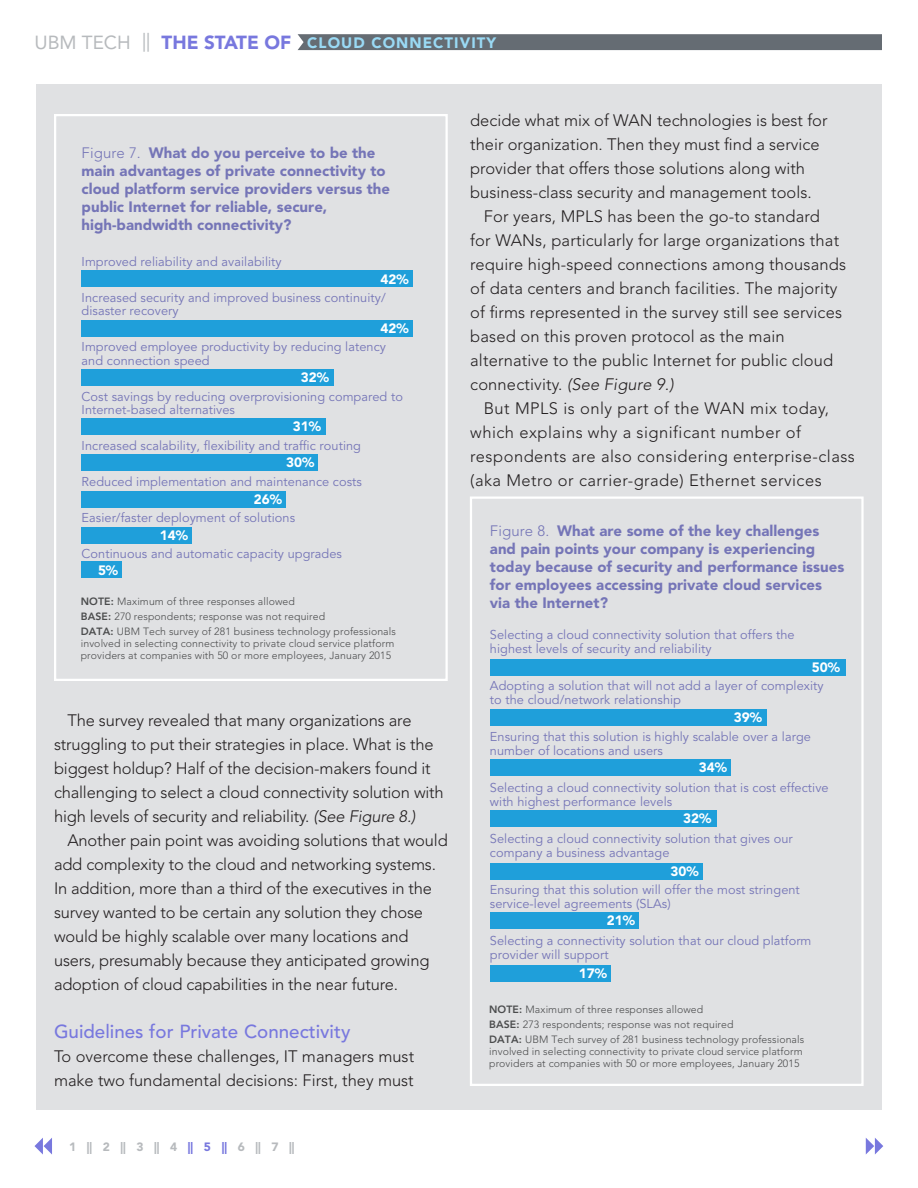
<style>
.page{position:relative;width:918px;height:1188px;background:#fff}
.page>*{position:absolute;margin:0;border:0;box-sizing:border-box;transform-origin:0 0}
._5_top_banner_text{font:900 18.9px "Avenir LT Std";color:#7878de}
._2_subhead{font:500 18.75px "Avenir LT Std";color:#7878de}
._1_text{font:300 16.5px/24px "Avenir LT Std";color:#231f20}
._1_text-2{font:300 16.5px/24px "Avenir LT Std";letter-spacing:.03em;color:#231f20}
.t1{font:900 15px/18px "Avenir LT Std";color:#7575b7}
._5_top_banner_text-2{font:900 15px "Avenir LT Std";letter-spacing:.07em;color:#9adaf5}
.t2{font:300 15px "Avenir LT Std";letter-spacing:.01em;color:#7575b7}
.t3{font:900 13.5px "Avenir LT Std";color:#fff}
.t4{font:12.75px/13.5px "Avenir LT Std";letter-spacing:.005em;color:#7575b7}
._5_page_numbers{font:900 12px "Avenir LT Std";color:#b7babd}
.t5{font:300 10.5px/15px "Avenir LT Std";letter-spacing:.01em;color:#4b4c4d}
.s1{font-weight:400;color:#b7babd}
.s2{font-weight:800}
.s3{font-style:italic}
.s4{color:#7878de}
</style>
<div class="page">
<div style="left:36px;top:84px;width:846px;height:1026px;background:#e0e1e3"></div>
<svg style="left:34px;top:1138px;width:18px;height:17px"></svg>
<div style="left:298px;top:34px;width:584px;height:16px;background:#656c73"></div>
<svg style="left:866px;top:1138px;width:17px;height:17px"></svg>
<div style="left:490px;top:659px;width:355px;height:16px;background:#1f9fda"></div>
<div style="left:490px;top:709px;width:276px;height:16px;background:#1f9fda"></div>
<div style="left:490px;top:759px;width:241px;height:17px;background:#1f9fda"></div>
<div style="left:490px;top:810px;width:226px;height:16px;background:#1f9fda"></div>
<div style="left:490px;top:864px;width:212px;height:16px;background:#1f9fda"></div>
<div style="left:490px;top:913px;width:148px;height:16px;background:#1f9fda"></div>
<div style="left:490px;top:965px;width:120px;height:16px;background:#1f9fda"></div>
<div style="left:470px;top:496px;width:394px;height:590px;border:2px solid #fff"></div>
<div style="left:82px;top:271px;width:331px;height:16px;background:#1f9fda"></div>
<div style="left:82px;top:321px;width:331px;height:16px;background:#1f9fda"></div>
<div style="left:82px;top:369px;width:252px;height:17px;background:#1f9fda"></div>
<div style="left:82px;top:419px;width:244px;height:16px;background:#1f9fda"></div>
<div style="left:82px;top:454px;width:236px;height:16px;background:#1f9fda"></div>
<div style="left:82px;top:491px;width:204px;height:16px;background:#1f9fda"></div>
<div style="left:82px;top:527px;width:110px;height:16px;background:#1f9fda"></div>
<div style="left:82px;top:562px;width:40px;height:16px;background:#1f9fda"></div>
<div style="left:54px;top:114px;width:394px;height:567px;border:2px solid #fff"></div>
<p class="_5_top_banner_text" style="left:34px;top:31px;width:258px"><span class="s1">UBM TECH ||</span> THE STATE OF</p>
<p class="_5_top_banner_text-2" style="left:307px;top:34px;width:190px">CLOUD CONNECTIVITY</p>
<p class="t1" style="left:82px;top:144px;width:310px;text-indent:67px">What do you perceive to be the main advantages of private connectivity to cloud platform service providers versus the public Internet for reliable, secure, high-bandwidth connectivity?</p>
<p class="t2" style="left:82px;top:144px;width:61px">Figure 7.</p>
<p class="t4" style="left:82px;top:255px;width:202px">Improved reliability and availability</p>
<p class="t4" style="left:82px;top:291px;width:306px">Increased security and improved business continuity/ disaster recovery</p>
<p class="t4" style="left:82px;top:340px;width:306px">Improved employee productivity by reducing latency and connection speed</p>
<p class="t4" style="left:82px;top:390px;width:323px">Cost savings by reducing overprovisioning compared to<br>Internet-based alternatives</p>
<p class="t4" style="left:82px;top:439px;width:281px">Increased scalability, flexibility and traffic routing</p>
<p class="t4" style="left:82px;top:475px;width:282px">Reduced implementation and maintenance costs</p>
<p class="t4" style="left:82px;top:511px;width:215px">Easier/faster deployment of solutions</p>
<p class="t4" style="left:82px;top:547px;width:262px">Continuous and automatic capacity upgrades</p>
<p class="t3" style="left:380px;top:271px;width:30px">42%</p>
<p class="t3" style="left:380px;top:321px;width:30px">42%</p>
<p class="t3" style="left:301px;top:369px;width:30px">32%</p>
<p class="t3" style="left:293px;top:418px;width:30px">31%</p>
<p class="t3" style="left:286px;top:454px;width:30px">30%</p>
<p class="t3" style="left:254px;top:491px;width:30px">26%</p>
<p class="t3" style="left:160px;top:527px;width:30px">14%</p>
<p class="t3" style="left:98px;top:562px;width:22px">5%</p>
<p class="t5" style="left:81px;top:594px;width:317px"><span class="s2">NOTE:</span> Maximum of three responses allowed<br><span class="s2">BASE:</span> 270 respondents; response was not required<br><span class="s2">DATA:</span> UBM Tech survey of 281 business technology professionals</p>
<p class="t5" style="left:81px;top:637px;width:315px;line-height:12px">involved in selecting connectivity to private cloud service platform providers at companies with 50 or more employees, January 2015</p>
<p class="_1_text" style="left:54px;top:708px;width:391px;text-indent:14px">The survey revealed that many organizations are struggling to put their strategies in place. What is the biggest holdup? Half of the decision-makers found it challenging to select a cloud connectivity solution with high levels of security and reliability. <span class="s3">(See Figure 8.)</span></p>
<p class="_1_text" style="left:54px;top:828px;width:395px;text-indent:14px">Another pain point was avoiding solutions that would add complexity to the cloud and networking systems.<br>In addition, more than a third of the executives in the survey wanted to be certain any solution they chose would be highly scalable over many locations and users, presumably because they anticipated growing adoption of cloud capabilities in the near future.</p>
<p class="_2_subhead" style="left:54px;top:1021px;width:298px">Guidelines for Private Connectivity</p>
<p class="_1_text" style="left:54px;top:1044px;width:362px">To overcome these challenges, IT managers must make two fundamental decisions: First, they must</p>
<p class="_5_page_numbers" style="left:69px;top:1139px;width:227px">1 || 2 || 3 || 4 <span class="s4">|| 5 ||</span> 6 || 7 ||</p>
<p class="_1_text" style="left:470px;top:108px;width:359px">decide what mix of WAN technologies is best for their organization. Then they must find a service provider that offers those solutions along with business-class security and management tools.</p>
<p class="_1_text" style="left:470px;top:204px;width:377px;text-indent:14px">For years, MPLS has been the go-to standard<br>for WANs, particularly for large organizations that require high-speed connections among thousands of data centers and branch facilities. The majority of firms represented in the survey still see services based on this proven protocol as the main alternative to the public Internet for public cloud connectivity. <span class="s3">(See Figure 9.)</span></p>
<p class="_1_text-2" style="left:470px;top:396px;width:386px;text-indent:14px">But MPLS is only part of the WAN mix today, which explains why a significant number of respondents are also considering enterprise-class (aka Metro or carrier-grade) Ethernet services</p>
<p class="t1" style="left:490px;top:522px;width:356px;text-indent:67px">What are some of the key challenges and pain points your company is experiencing today because of security and performance issues for employees accessing private cloud services via the Internet?</p>
<p class="t2" style="left:490px;top:522px;width:61px">Figure 8.</p>
<p class="t4" style="left:490px;top:628px;width:306px">Selecting a cloud connectivity solution that offers the highest levels of security and reliability</p>
<p class="t4" style="left:490px;top:679px;width:335px">Adopting a solution that will not add a layer of complexity to the cloud/network relationship</p>
<p class="t4" style="left:490px;top:730px;width:322px">Ensuring that this solution is highly scalable over a large number of locations and users</p>
<p class="t4" style="left:490px;top:781px;width:340px">Selecting a cloud connectivity solution that is cost effective with highest performance levels</p>
<p class="t4" style="left:490px;top:832px;width:304px">Selecting a cloud connectivity solution that gives our company a business advantage</p>
<p class="t4" style="left:490px;top:883px;width:311px">Ensuring that this solution will offer the most stringent service-level agreements (SLAs)</p>
<p class="t4" style="left:490px;top:934px;width:323px">Selecting a connectivity solution that our cloud platform provider will support</p>
<p class="t3" style="left:812px;top:659px;width:30px">50%</p>
<p class="t3" style="left:734px;top:709px;width:30px">39%</p>
<p class="t3" style="left:699px;top:759px;width:30px">34%</p>
<p class="t3" style="left:683px;top:810px;width:30px">32%</p>
<p class="t3" style="left:671px;top:864px;width:30px">30%</p>
<p class="t3" style="left:607px;top:912px;width:30px">21%</p>
<p class="t3" style="left:579px;top:965px;width:30px">17%</p>
<p class="t5" style="left:489px;top:1002px;width:317px"><span class="s2">NOTE:</span> Maximum of three responses allowed<br><span class="s2">BASE:</span> 273 respondents; response was not required<br><span class="s2">DATA:</span> UBM Tech survey of 281 business technology professionals</p>
<p class="t5" style="left:489px;top:1046px;width:315px;line-height:12px">involved in selecting connectivity to private cloud service platform providers at companies with 50 or more employees, January 2015</p>
</div>
